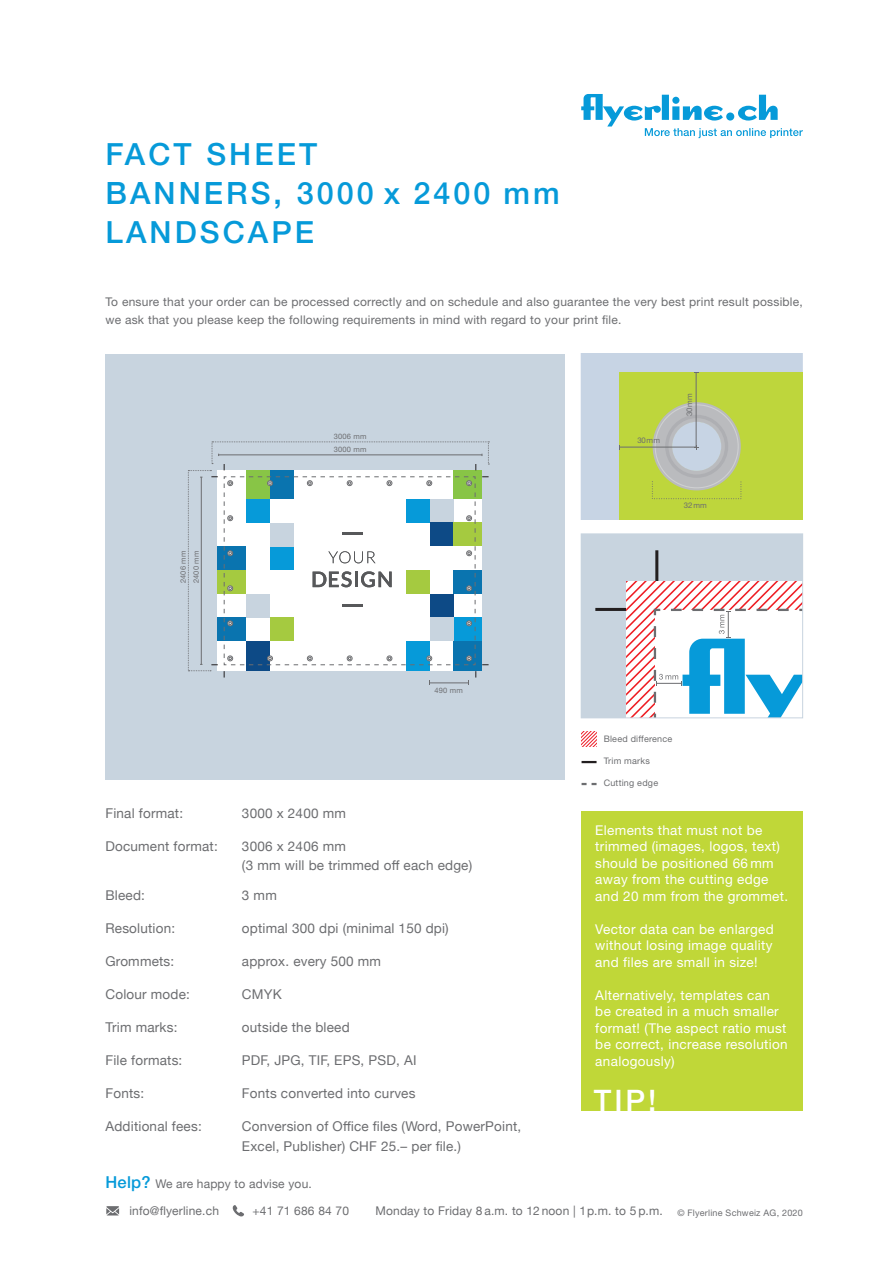
<style>
.page{position:relative;width:893px;height:1263px;background:#fff}
.page>*{position:absolute;margin:0;border:0;box-sizing:border-box;transform-origin:0 0}
.t1{font:500 30.6px "Helvetica Neue";letter-spacing:.1em;color:#069ad9}
.t2{font:500 30.6px "Helvetica Neue LT Std";letter-spacing:.1em;color:#069ad9}
.t3{font:500 29.7px "Helvetica Neue LT Std";color:#fff}
.t4{font:13.5px/19.5px "Helvetica Neue";letter-spacing:.015em;color:#6c6d70}
.t5{font:13.5px/16.5px "Helvetica Neue LT Std";letter-spacing:.025em;color:#fff}
.t6{font:12px/18px "Helvetica Neue LT Std";letter-spacing:.02em;color:#6c6d70}
.t7{font:12px "Helvetica Neue";letter-spacing:.015em;color:#6c6d70}
.t8{font:9px "Helvetica Neue LT Std";letter-spacing:.025em;color:#6c6d70}
.t9{font:7.8px "Helvetica Neue LT Std";letter-spacing:.01em;color:#6c6d70}
.t10{font:7.5px "Helvetica Neue LT Std";letter-spacing:.025em;color:#6c6d70}
.s1{font-family:"Helvetica Neue LT Std";font-weight:500;font-size:16.5px;color:#069ad9}
</style>
<div class="page">
<svg style="left:582px;top:761px;width:15px;height:2px"></svg>
<svg style="left:582px;top:783px;width:15px;height:2px"></svg>
<div style="left:581px;top:534px;width:222px;height:184px;background:#c8d4df"></div>
<hr style="left:655px;top:550px;width:3px;height:31px;background:#231f20">
<hr style="left:595px;top:608px;width:31px;height:3px;background:#231f20">
<svg style="left:626px;top:581px;width:175px;height:135px;background:#ccd7e3"></svg>
<div style="left:581px;top:534px;width:222px;height:184px;border:1px solid #c8d4df"></div>
<svg style="left:581px;top:731px;width:15px;height:15px"></svg>
<div style="left:581px;top:811px;width:222px;height:300px;background:#c0d738"></div>
<div style="left:581px;top:354px;width:222px;height:165px;background:#c7d4e4"></div>
<div style="left:619px;top:372px;width:184px;height:147px;background:#bed63c"></div>
<hr style="left:619px;top:447px;width:77px;height:1px;background:#6c6d70">
<hr style="left:696px;top:372px;width:1px;height:75px;background:#6c6d70">
<svg style="left:652px;top:402px;width:90px;height:97px"></svg>
<svg style="left:581px;top:94px;width:222px;height:44px"></svg>
<svg style="left:106px;top:1206px;width:13px;height:9px"></svg>
<svg style="left:232px;top:1205px;width:12px;height:11px"></svg>
<div style="left:106px;top:354px;width:459px;height:425px;background:#c8d4df"></div>
<svg style="left:188px;top:442px;width:301px;height:243px"></svg>
<h1 class="t2" style="left:105px;top:136px;width:213px">FACT SHEET</h1>
<h1 class="t1" style="left:105px;top:169px;width:456px">BANNERS, 3000 x 2400 mm</h1>
<h1 class="t2" style="left:105px;top:214px;width:210px">LANDSCAPE</h1>
<p class="t6" style="left:105px;top:293px;width:699px">To ensure that your order can be processed correctly and on schedule and also guarantee the very best print result possible, we ask that you please keep the following requirements in mind with regard to your print file.</p>
<p class="t10" style="left:334px;top:432px;width:34px">3006 mm</p>
<p class="t10" style="left:179px;top:583px;width:34px;rotate:-90deg">2406 mm</p>
<p class="t10" style="left:192px;top:583px;width:34px;rotate:-90deg">2400 mm</p>
<p class="t10" style="left:334px;top:445px;width:34px">3000 mm</p>
<p class="t10" style="left:435px;top:686px;width:30px">490 mm</p>
<p class="t4" style="left:105px;top:804px;width:79px">Final format:</p>
<p class="t4" style="left:242px;top:804px;width:105px">3000 x 2400 mm</p>
<p class="t4" style="left:105px;top:837px;width:114px">Document format:</p>
<p class="t4" style="left:242px;top:837px;width:232px">3006 x 2406 mm<br>(3 mm will be trimmed off each edge)</p>
<p class="t4" style="left:105px;top:886px;width:41px">Bleed:</p>
<p class="t4" style="left:242px;top:886px;width:36px">3 mm</p>
<p class="t4" style="left:105px;top:919px;width:71px">Resolution:</p>
<p class="t4" style="left:242px;top:919px;width:208px">optimal 300 dpi (minimal 150 dpi)</p>
<p class="t4" style="left:105px;top:952px;width:70px">Grommets:</p>
<p class="t4" style="left:242px;top:952px;width:141px">approx. every 500 mm</p>
<p class="t4" style="left:105px;top:985px;width:86px">Colour mode:</p>
<p class="t4" style="left:242px;top:985px;width:41px">CMYK</p>
<p class="t4" style="left:105px;top:1018px;width:74px">Trim marks:</p>
<p class="t4" style="left:242px;top:1018px;width:109px">outside the bleed</p>
<p class="t4" style="left:105px;top:1051px;width:78px">File formats:</p>
<p class="t4" style="left:242px;top:1051px;width:176px">PDF, JPG, TIF, EPS, PSD, AI</p>
<p class="t4" style="left:105px;top:1084px;width:40px">Fonts:</p>
<p class="t4" style="left:242px;top:1084px;width:175px">Fonts converted into curves</p>
<p class="t4" style="left:105px;top:1117px;width:98px">Additional fees:</p>
<p class="t4" style="left:242px;top:1117px;width:281px">Conversion of Office files (Word, PowerPoint,<br>Excel, Publisher) CHF 25.– per file.)</p>
<p class="t9" style="left:638px;top:435px;width:24px">30mm</p>
<p class="t9" style="left:685px;top:416px;width:24px;rotate:-90deg">30mm</p>
<p class="t9" style="left:684px;top:501px;width:25px">32 mm</p>
<p class="t8" style="left:604px;top:734px;width:70px">Bleed difference</p>
<p class="t8" style="left:604px;top:756px;width:48px">Trim marks</p>
<p class="t8" style="left:604px;top:778px;width:56px">Cutting edge</p>
<p class="t5" style="left:595px;top:822px;width:194px">Elements that must not be trimmed (images, logos, text) should be positioned 66 mm away from the cutting edge and 20 mm from the grommet.</p>
<p class="t5" style="left:595px;top:920px;width:180px;text-align:justify">Vector data can be enlarged without losing image quality and files are small in size!</p>
<p class="t5" style="left:595px;top:986px;width:194px">Alternatively, templates can be created in a much smaller format! (The aspect ratio must be correct, increase resolution analogously)</p>
<h2 class="t3" style="left:594px;top:1082px;width:64px">TIP!</h2>
<p class="t7" style="left:105px;top:1175px;width:208px"><span class="s1">Help?</span> We are happy to advise you.</p>
<p class="t7" style="left:129px;top:1202px;width:91px">info@flyerline.ch</p>
<p class="t7" style="left:252px;top:1202px;width:98px">+41 71 686 84 70</p>
<p class="t7" style="left:375px;top:1202px;width:429px">Monday to Friday 8 a.m. to 12 noon | 1p.m. to 5 p.m. <sub>©</sub> <sub>Flyerline</sub> <sub>Schweiz</sub> <sub>AG,</sub> <sub>2020</sub></p>
</div>
